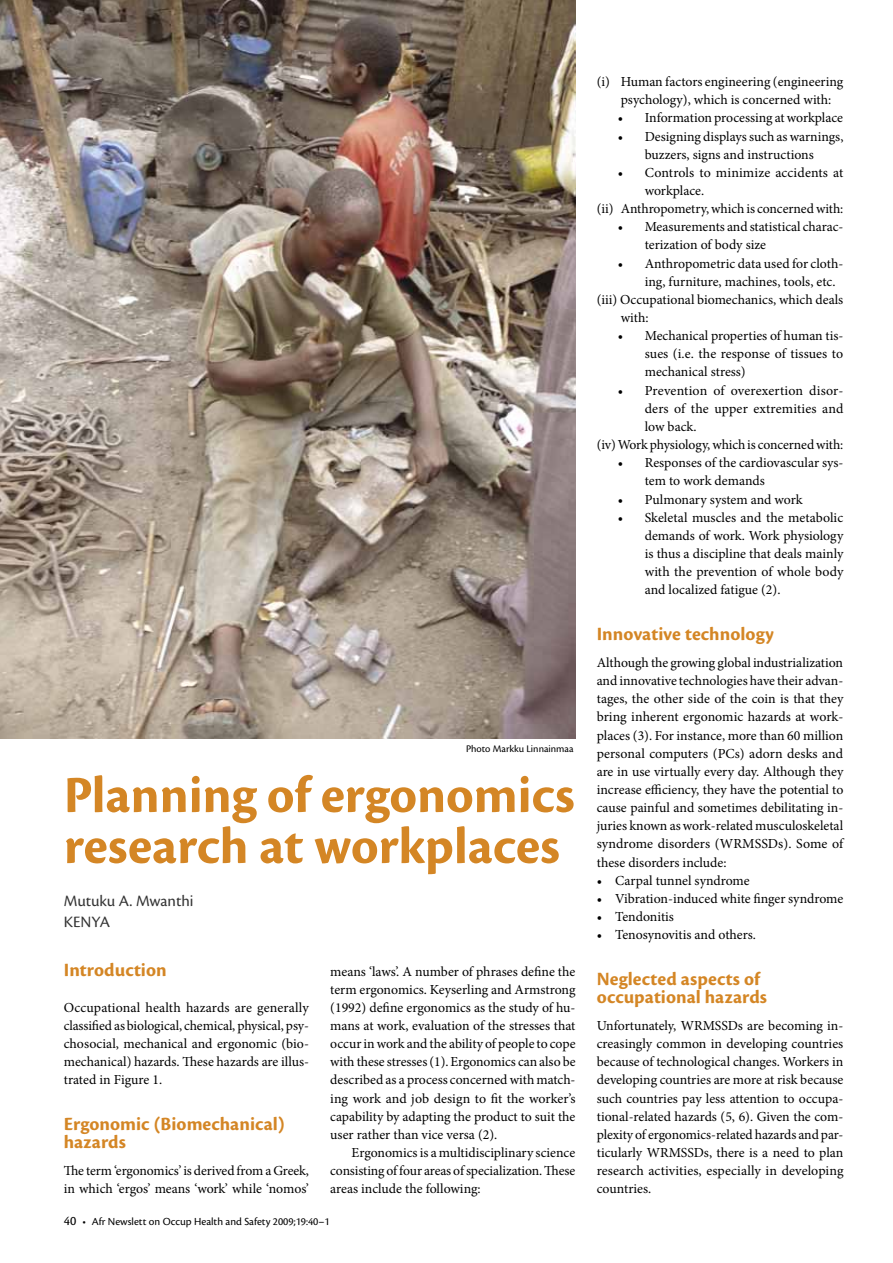
<style>
.page{position:relative;width:893px;height:1263px;background:#fff}
.page>*{position:absolute;margin:0;border:0;box-sizing:border-box;transform-origin:0 0}
.t1{font:700 54px/51px "Cronos Pro";color:#d48625}
.t2{font:700 19.5px/18.1px "Cronos Pro";letter-spacing:.005em;color:#d48625}
.t3{font:16.5px/21px "Cronos Pro";letter-spacing:-.005em;color:#333}
.t4{font:13.8px/18.1px "Minion Pro";color:#000;text-align:justify}
.t5{font:11.25px "Cronos Pro";color:#000}
.t6{font:10.5px "Cronos Pro";color:#000}
.s1{font-size:13.5px}
</style>
<div class="page">
<img style="left:0;top:0;width:575px;height:738px">
<p class="t6" style="left:466px;top:743px;width:109px">Photo Markku Linnainmaa</p>
<h1 class="t1" style="left:64px;top:770px;width:512px">Planning of ergonomics research at workplaces</h1>
<p class="t3" style="left:64px;top:890px;width:131px">Mutuku A. Mwanthi<br>KENYA</p>
<h2 class="t2" style="left:64px;top:961px;width:104px">Introduction</h2>
<p class="t4" style="left:64px;top:998px;width:247px">Occupational health hazards are generally classified as biological, chemical, physical, psy&shy;chosocial, mechanical and ergonomic (bio&shy;mechanical) hazards. These hazards are illus&shy;trated in Figure 1.</p>
<h2 class="t2" style="left:64px;top:1115px;width:223px">Ergonomic (Biomechanical) hazards</h2>
<p class="t4" style="left:64px;top:1162px;width:247px">The term ‘ergonomics’ is derived from a Greek, in which ‘ergos’ means ‘work’ while ‘nomos’</p>
<p class="t4" style="left:330px;top:962px;width:247px">means ‘laws’. A number of phrases define the term ergonomics. Keyserling and Armstrong (1992) define ergonomics as the study of hu&shy;mans at work, evaluation of the stresses that occur in work and the ability of people to cope with these stresses (1). Ergonomics can also be described as a process concerned with match&shy;ing work and job design to fit the worker’s capability by adapting the product to suit the user rather than vice versa (2).</p>
<p class="t4" style="left:330px;top:1143px;width:247px;text-indent:21px">Ergonomics is a multidisciplinary science consisting of four areas of specialization. These areas include the following:</p>
<p class="t5" style="left:64px;top:1214px;width:267px"><span class="s1">40</span> • Afr Newslett on Occup Health and Safety 2009;19:40–1</p>
<p class="t4" style="left:621px;top:73px;width:224px;text-indent:-24px">(i) Human factors engineering (engineering psychology), which is concerned with:</p>
<p class="t4" style="left:618px;top:109px;width:227px">• Information processing at workplace</p>
<p class="t4" style="left:618px;top:127px;width:227px;text-align:center">• Designing displays such as warnings, buzzers, signs and instructions</p>
<p class="t4" style="left:618px;top:163px;width:227px">• Controls to minimize accidents at</p>
<p class="t4" style="left:645px;top:182px;width:61px">workplace.</p>
<p class="t4" style="left:597px;top:200px;width:248px">(ii) Anthropometry, which is concerned with:</p>
<p class="t4" style="left:645px;top:218px;width:200px;text-indent:-27px">• Measurements and statistical charac&shy;terization of body size</p>
<p class="t4" style="left:618px;top:254px;width:227px">• Anthropometric data used for cloth-</p>
<p class="t4" style="left:645px;top:272px;width:192px">ing, furniture, machines, tools, etc.</p>
<p class="t4" style="left:597px;top:290px;width:248px">(iii) Occupational biomechanics, which deals</p>
<p class="t4" style="left:621px;top:309px;width:29px">with:</p>
<p class="t4" style="left:645px;top:327px;width:200px;text-indent:-27px">• Mechanical properties of human tis&shy;sues (i.e. the response of tissues to mechanical stress)</p>
<p class="t4" style="left:618px;top:381px;width:227px">• Prevention of overexertion disor-</p>
<p class="t4" style="left:645px;top:399px;width:200px">ders of the upper extremities and</p>
<p class="t4" style="left:645px;top:417px;width:53px">low back.</p>
<p class="t4" style="left:597px;top:436px;width:248px">(iv) Work physiology, which is concerned with:</p>
<p class="t4" style="left:645px;top:454px;width:200px;text-indent:-27px">• Responses of the cardiovascular sys&shy;tem to work demands</p>
<p class="t4" style="left:618px;top:490px;width:186px">• Pulmonary system and work</p>
<p class="t4" style="left:645px;top:508px;width:200px;text-indent:-27px">• Skeletal muscles and the metabolic demands of work. Work physiology is thus a discipline that deals mainly with the prevention of whole body and localized fatigue (2).</p>
<h2 class="t2" style="left:597px;top:625px;width:179px">Innovative technology</h2>
<p class="t4" style="left:597px;top:653px;width:248px">Although the growing global industrialization and innovative technologies have their advan&shy;tages, the other side of the coin is that they bring inherent ergonomic hazards at work&shy;places (3). For instance, more than 60 million personal computers (PCs) adorn desks and are in use virtually every day. Although they increase efficiency, they have the potential to cause painful and sometimes debilitating in&shy;juries known as work-related musculoskeletal syndrome disorders (WRMSSDs). Some of these disorders include:</p>
<p class="t4" style="left:597px;top:871px;width:155px">• Carpal tunnel syndrome</p>
<p class="t4" style="left:597px;top:889px;width:248px">• Vibration-induced white finger syndrome</p>
<p class="t4" style="left:597px;top:908px;width:79px">• Tendonitis</p>
<p class="t4" style="left:597px;top:926px;width:161px">• Tenosynovitis and others.</p>
<h2 class="t2" style="left:597px;top:970px;width:172px">Neglected aspects of occupational hazards</h2>
<p class="t4" style="left:597px;top:1016px;width:248px">Unfortunately, WRMSSDs are becoming in&shy;creasingly common in developing countries because of technological changes. Workers in developing countries are more at risk because such countries pay less attention to occupa&shy;tional-related hazards (5, 6). Given the com&shy;plexity of ergonomics-related hazards and par&shy;ticularly WRMSSDs, there is a need to plan research activities, especially in developing countries.</p>
</div>
